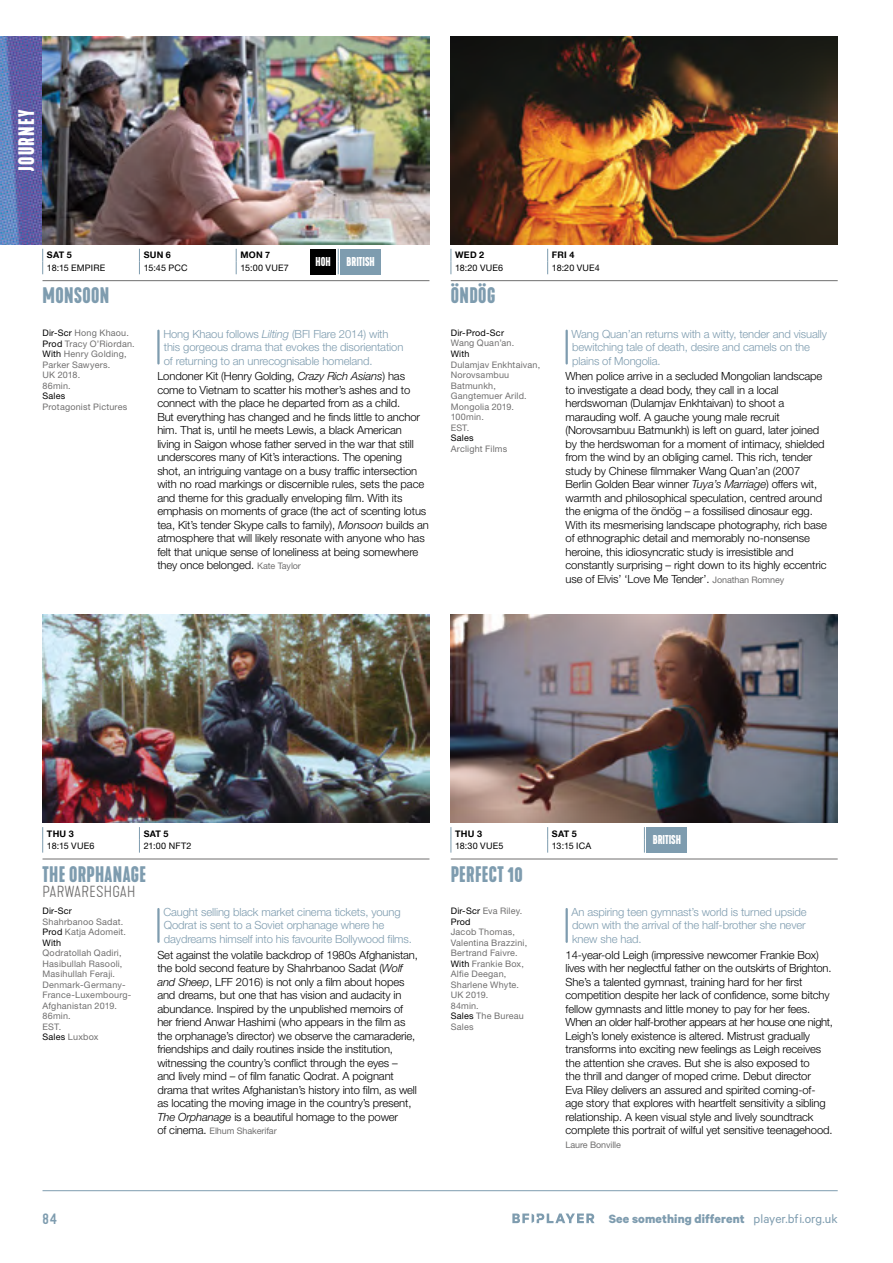
<style>
.page{position:relative;width:893px;height:1263px;background:#fff}
.page>*{position:absolute;margin:0;border:0;box-sizing:border-box;transform-origin:0 0}
.t1{font:600 condensed 21px "Kapra Neue";letter-spacing:.02em;color:#7e9caf}
.t2{font:600 condensed 21px "Kapra Neue";letter-spacing:.06em;color:#fff}
.t3{font:300 expanded 15px "Kapra Neue";letter-spacing:.02em;color:#706f6f}
.t4{font:500 15px "Kapra Neue";color:#7e9caf}
.t5{font:700 13.5px "Calibre";letter-spacing:.01em;color:#7e9caf}
.t6{font:600 condensed 12px "Kapra Neue";color:#fff}
.t7{font:300 11.25px/13.5px "Helvetica Neue LT Std";letter-spacing:-.01em;color:#000}
.t8{font:300 11.25px/13.5px "Helvetica Neue LT Std";letter-spacing:-.01em;color:#7e9caf}
.t9{font:9px/10.5px "Helvetica Neue LT Std";letter-spacing:.02em;color:#706f6f}
.t10{font:9px/10.5px "Helvetica Neue LT Std";letter-spacing:.02em;color:#000}
.t11{font:9px "Helvetica Neue LT Std";letter-spacing:-.01em;color:#706f6f}
.t12{font:700 9px "Helvetica Neue LT";letter-spacing:.03em;color:#000}
.s1{color:#000}
.s2{font-style:italic}
.s3{font-weight:400;font-size:9px;color:#706f6f}
.s4{font-weight:300;font-size:11.25px;color:#000}
.s5{color:#706f6f}
.s6{font-weight:400}
</style>
<div class="page">
<hr style="left:43px;top:1190px;width:795px;height:1px;background:#7e9caf">
<hr style="left:43px;top:859px;width:386px;height:1px;background:#706f6f">
<hr style="left:43px;top:280px;width:386px;height:1px;background:#706f6f">
<hr style="left:451px;top:859px;width:387px;height:1px;background:#706f6f">
<hr style="left:451px;top:280px;width:387px;height:1px;background:#706f6f">
<img style="left:0;top:36px;width:429px;height:208px">
<img style="left:451px;top:36px;width:387px;height:208px">
<img style="left:451px;top:614px;width:387px;height:209px">
<img style="left:43px;top:614px;width:386px;height:209px">
<svg style="left:42px;top:827px;width:1px;height:26px"></svg>
<svg style="left:139px;top:827px;width:1px;height:26px"></svg>
<svg style="left:451px;top:827px;width:1px;height:26px"></svg>
<svg style="left:547px;top:827px;width:1px;height:26px"></svg>
<svg style="left:42px;top:249px;width:1px;height:25px"></svg>
<svg style="left:139px;top:249px;width:1px;height:25px"></svg>
<svg style="left:236px;top:249px;width:1px;height:25px"></svg>
<svg style="left:451px;top:249px;width:1px;height:25px"></svg>
<svg style="left:547px;top:249px;width:1px;height:25px"></svg>
<hr style="left:566px;top:909px;width:2px;height:33px;background:#7e9caf">
<hr style="left:157px;top:909px;width:3px;height:33px;background:#7e9caf">
<hr style="left:566px;top:331px;width:2px;height:32px;background:#7e9caf">
<hr style="left:157px;top:331px;width:3px;height:32px;background:#7e9caf">
<svg style="left:644px;top:827px;width:43px;height:26px"></svg>
<svg style="left:310px;top:249px;width:71px;height:25px;background:#556772"></svg>
<svg style="left:512px;top:1213px;width:83px;height:10px"></svg>
<h1 class="t2" style="left:13px;top:171px;width:62px;rotate:-90deg">JOURNEY</h1>
<p class="t12" style="left:47px;top:250px;width:26px">SAT 5</p>
<p class="t12" style="left:144px;top:250px;width:29px">SUN 6</p>
<p class="t12" style="left:240px;top:250px;width:31px">MON 7</p>
<p class="t10" style="left:47px;top:263px;width:60px">18:15 EMPIRE</p>
<p class="t10" style="left:144px;top:263px;width:46px">15:45 PCC</p>
<p class="t10" style="left:240px;top:263px;width:50px">15:00 VUE7</p>
<p class="t6" style="left:316px;top:254px;width:17px">HOH</p>
<p class="t6" style="left:347px;top:254px;width:30px">BRITISH</p>
<p class="t12" style="left:455px;top:250px;width:31px">WED 2</p>
<p class="t12" style="left:552px;top:250px;width:24px">FRI 4</p>
<p class="t10" style="left:455px;top:263px;width:50px">18:20 VUE6</p>
<p class="t10" style="left:552px;top:263px;width:49px">18:20 VUE4</p>
<h1 class="t1" style="left:43px;top:282px;width:68px">MONSOON</h1>
<h1 class="t1" style="left:451px;top:282px;width:46px">ÖNDÖG</h1>
<p class="t9" style="left:43px;top:327px;width:94px"><span class="s1">Dir-Scr</span> Hong Khaou.<br><span class="s1">Prod</span> Tracy O’Riordan.<br><span class="s1">With</span> Henry Golding,<br>Parker Sawyers.<br>UK 2018.<br>86min.</p>
<p class="t10" style="left:43px;top:390px;width:24px">Sales</p>
<p class="t9" style="left:43px;top:401px;width:86px">Protagonist Pictures</p>
<p class="t8" style="left:163px;top:327px;width:242px">Hong Khaou follows <span class="s2">Lilting</span> (BFI Flare 2014) with this gorgeous drama that evokes the disorientation of returning to an unrecognisable homeland.</p>
<p class="t7" style="left:157px;top:369px;width:273px">Londoner Kit (Henry Golding, <span class="s2">Crazy Rich Asians</span>) has come to Vietnam to scatter his mother’s ashes and to connect with the place he departed from as a child.<br>But everything has changed and he finds little to anchor him. That is, until he meets Lewis, a black American<br>living in Saigon whose father served in the war that still underscores many of Kit’s interactions. The opening<br>shot, an intriguing vantage on a busy traffic intersection with no road markings or discernible rules, sets the pace and theme for this gradually enveloping film. With its emphasis on moments of grace (the act of scenting lotus tea, Kit’s tender Skype calls to family), <span class="s2">Monsoon</span> builds an atmosphere that will likely resonate with anyone who has felt that unique sense of loneliness at being somewhere they once belonged. <span class="s3">Kate Taylor</span></p>
<p class="t10" style="left:451px;top:327px;width:55px">Dir-Prod-Scr</p>
<p class="t9" style="left:451px;top:338px;width:65px">Wang Quan’an.</p>
<p class="t10" style="left:451px;top:348px;width:20px">With</p>
<p class="t9" style="left:451px;top:359px;width:91px">Dulamjav Enkhtaivan,<br>Norovsambuu<br>Batmunkh,<br>Gangtemuer Arild.<br>Mongolia 2019.<br>100min.<br>EST.</p>
<p class="t10" style="left:451px;top:432px;width:24px">Sales</p>
<p class="t9" style="left:451px;top:443px;width:58px">Arclight Films</p>
<p class="t8" style="left:572px;top:327px;width:257px">Wang Quan’an returns with a witty, tender and visually bewitching tale of death, desire and camels on the plains of Mongolia.</p>
<p class="t7" style="left:566px;top:369px;width:263px">When police arrive in a secluded Mongolian landscape to investigate a dead body, they call in a local herdswoman (Dulamjav Enkhtaivan) to shoot a marauding wolf. A gauche young male recruit (Norovsambuu Batmunkh) is left on guard, later joined by the herdswoman for a moment of intimacy, shielded from the wind by an obliging camel. This rich, tender study by Chinese filmmaker Wang Quan’an (2007<br>Berlin Golden Bear winner <span class="s2">Tuya’s Marriage</span>) offers wit, warmth and philosophical speculation, centred around the enigma of the öndög – a fossilised dinosaur egg.<br>With its mesmerising landscape photography, rich base of ethnographic detail and memorably no-nonsense heroine, this idiosyncratic study is irresistible and constantly surprising – right down to its highly eccentric use of Elvis’ ‘Love Me Tender’. <span class="s3">Jonathan Romney</span></p>
<p class="t12" style="left:47px;top:828px;width:28px">THU 3</p>
<p class="t12" style="left:144px;top:828px;width:26px">SAT 5</p>
<p class="t10" style="left:47px;top:841px;width:49px">18:15 VUE6</p>
<p class="t10" style="left:144px;top:841px;width:49px">21:00 NFT2</p>
<p class="t12" style="left:455px;top:828px;width:28px">THU 3</p>
<p class="t12" style="left:552px;top:828px;width:26px">SAT 5</p>
<p class="t10" style="left:455px;top:841px;width:50px">18:30 VUE5</p>
<p class="t10" style="left:552px;top:841px;width:41px">13:15 ICA</p>
<h1 class="t1" style="left:43px;top:860px;width:105px">THE ORPHANAGE</h1>
<h1 class="t1" style="left:451px;top:860px;width:74px">PERFECT 10</h1>
<h2 class="t3" style="left:43px;top:883px;width:94px">PARWARESHGAH</h2>
<p class="t6" style="left:653px;top:832px;width:30px">BRITISH</p>
<p class="t10" style="left:43px;top:906px;width:31px">Dir-Scr</p>
<p class="t9" style="left:43px;top:916px;width:85px">Shahrbanoo Sadat.<br><span class="s1">Prod</span> Katja Adomeit.<br><span class="s1">With</span></p>
<p class="t9" style="left:43px;top:948px;width:90px">Qodratollah Qadiri,<br>Hasibullah Rasooli,<br>Masihullah Feraji.<br>Denmark-Germany-<br>France-Luxembourg-<br>Afghanistan 2019.<br>86min.<br>EST.<br><span class="s1">Sales</span> Luxbox</p>
<p class="t8" style="left:163px;top:905px;width:250px">Caught selling black market cinema tickets, young<br>Qodrat is sent to a Soviet orphanage where he daydreams himself into his favourite Bollywood films.</p>
<p class="t7" style="left:157px;top:947px;width:262px">Set against the volatile backdrop of 1980s Afghanistan, the bold second feature by Shahrbanoo Sadat (<span class="s2">Wolf and Sheep</span>, LFF 2016) is not only a film about hopes and dreams, but one that has vision and audacity in abundance. Inspired by the unpublished memoirs of her friend Anwar Hashimi (who appears in the film as the orphanage’s director) we observe the camaraderie, friendships and daily routines inside the institution, witnessing the country’s conflict through the eyes – and lively mind – of film fanatic Qodrat. A poignant drama that writes Afghanistan’s history into film, as well as locating the moving image in the country’s present, <span class="s2">The Orphanage</span> is a beautiful homage to the power</p>
<p class="t11" style="left:157px;top:1125px;width:121px"><span class="s4">of cinema.</span> Elhum Shakerifar</p>
<h2 class="t4" style="left:43px;top:1209px;width:16px">84</h2>
<p class="t10" style="left:451px;top:906px;width:73px">Dir-Scr <span class="s5">Eva Riley.<br></span>Prod</p>
<p class="t9" style="left:451px;top:927px;width:78px">Jacob Thomas,<br>Valentina Brazzini,<br>Bertrand Faivre.<br><span class="s1">With</span> Frankie Box,<br>Alfie Deegan,<br>Sharlene Whyte.<br>UK 2019.<br>84min.<br><span class="s1">Sales</span> The Bureau<br>Sales</p>
<p class="t8" style="left:572px;top:905px;width:237px;text-align:justify">An aspiring teen gymnast’s world is turned upside down with the arrival of the half-brother she never knew she had.</p>
<p class="t7" style="left:566px;top:947px;width:269px">14-year-old Leigh (impressive newcomer Frankie Box) lives with her neglectful father on the outskirts of Brighton.<br>She’s a talented gymnast, training hard for her first competition despite her lack of confidence, some bitchy fellow gymnasts and little money to pay for her fees.<br>When an older half-brother appears at her house one night, Leigh’s lonely existence is altered. Mistrust gradually transforms into exciting new feelings as Leigh receives the attention she craves. But she is also exposed to<br>the thrill and danger of moped crime. Debut director<br>Eva Riley delivers an assured and spirited coming-of&shy;age story that explores with heartfelt sensitivity a sibling relationship. A keen visual style and lively soundtrack complete this portrait of wilful yet sensitive teenagehood.</p>
<p class="t11" style="left:566px;top:1139px;width:57px">Laure Bonville</p>
<p class="t5" style="left:609px;top:1210px;width:230px">See something different <span class="s6">player.bfi.org.uk</span></p>
</div>
